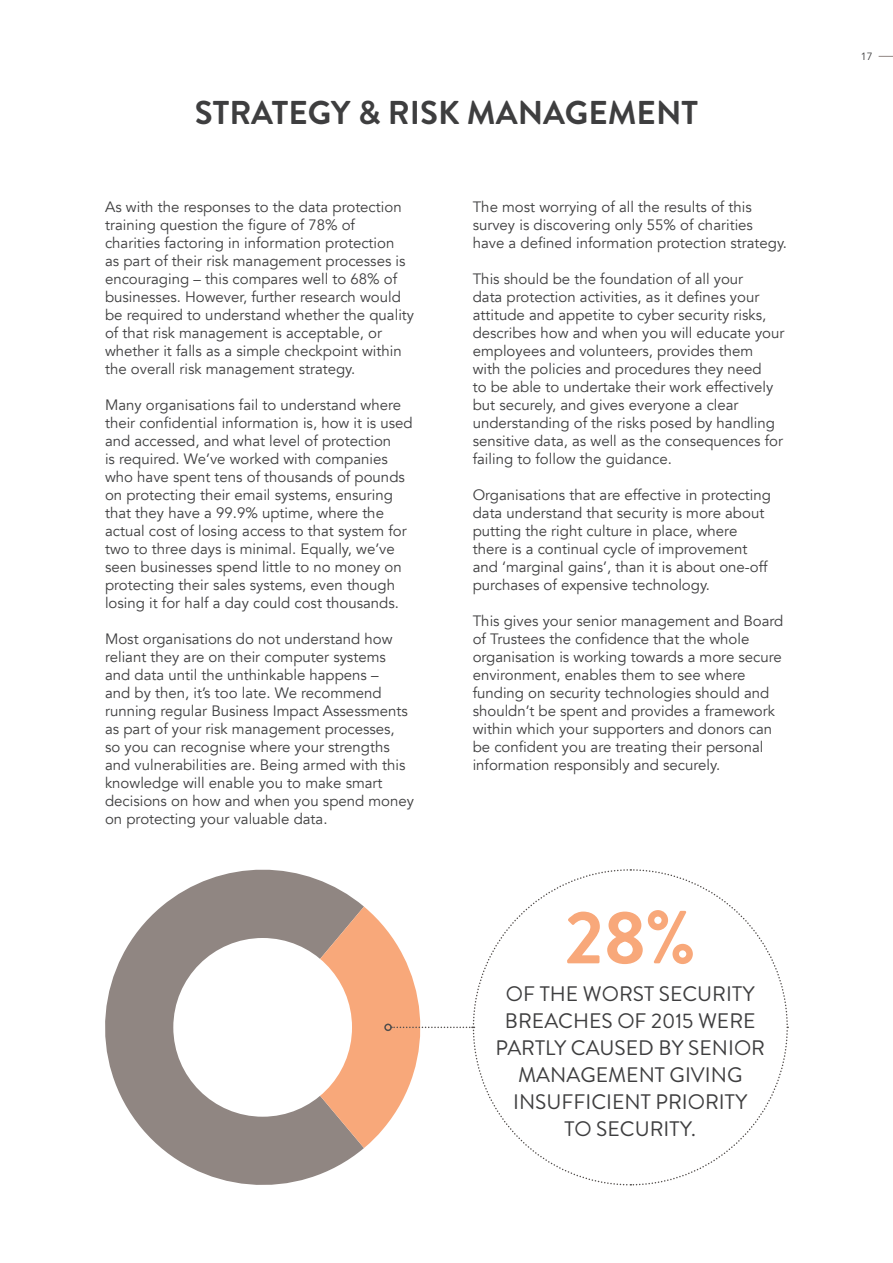
<style>
.page{position:relative;width:893px;height:1263px;background:#fff}
.page>*{position:absolute;margin:0;border:0;box-sizing:border-box;transform-origin:0 0}
.t1{font:700 75px "Brandon Grotesque";color:#f8a87a}
.t2{font:700 33px "Brandon Grotesque";color:#3e3e3f}
.t3{font:21px/27px "Brandon Grotesque";color:#3e3e3f;text-align:center}
.t4{font:15px/18px "Avenir";color:#3e3e3f}
.t5{font:10.5px "Avenir";color:#3e3e3f}
</style>
<div class="page">
<svg style="left:105px;top:869px;width:158px;height:316px;fill:#908682"></svg>
<svg style="left:879px;top:56px;width:14px;height:1px"></svg>
<div style="left:173px;top:938px;width:179px;height:179px;background:#fff;border-radius:50%"></div>
<svg style="left:263px;top:869px;width:526px;height:317px"></svg>
<h2 class="t2" style="left:195px;top:90px;width:505px">STRATEGY &amp; RISK MANAGEMENT</h2>
<p class="t4" style="left:105px;top:198px;width:311px">As with the responses to the data protection training question the figure of 78% of<br>charities factoring in information protection<br>as part of their risk management processes is encouraging – this compares well to 68% of businesses. However, further research would be required to understand whether the quality of that risk management is acceptable, or whether it falls as a simple checkpoint within the overall risk management strategy.</p>
<p class="t4" style="left:105px;top:396px;width:309px">Many organisations fail to understand where their confidential information is, how it is used and accessed, and what level of protection<br>is required. We’ve worked with companies who have spent tens of thousands of pounds on protecting their email systems, ensuring that they have a 99.9% uptime, where the actual cost of losing access to that system for two to three days is minimal. Equally, we’ve seen businesses spend little to no money on protecting their sales systems, even though losing it for half a day could cost thousands.</p>
<p class="t4" style="left:105px;top:630px;width:311px">Most organisations do not understand how reliant they are on their computer systems and data until the unthinkable happens –<br>and by then, it’s too late. We recommend running regular Business Impact Assessments as part of your risk management processes,<br>so you can recognise where your strengths and vulnerabilities are. Being armed with this knowledge will enable you to make smart decisions on how and when you spend money on protecting your valuable data.</p>
<p class="t4" style="left:473px;top:198px;width:316px">The most worrying of all the results of this survey is discovering only 55% of charities have a defined information protection strategy.</p>
<p class="t4" style="left:473px;top:270px;width:313px">This should be the foundation of all your<br>data protection activities, as it defines your attitude and appetite to cyber security risks, describes how and when you will educate your employees and volunteers, provides them with the policies and procedures they need<br>to be able to undertake their work effectively but securely, and gives everyone a clear understanding of the risks posed by handling sensitive data, as well as the consequences for failing to follow the guidance.</p>
<p class="t4" style="left:473px;top:486px;width:300px">Organisations that are effective in protecting data understand that security is more about putting the right culture in place, where there is a continual cycle of improvement and ‘marginal gains’, than it is about one-off purchases of expensive technology.</p>
<p class="t4" style="left:473px;top:612px;width:312px">This gives your senior management and Board of Trustees the confidence that the whole organisation is working towards a more secure environment, enables them to see where funding on security technologies should and shouldn’t be spent and provides a framework within which your supporters and donors can be confident you are treating their personal information responsibly and securely.</p>
<h1 class="t1" style="left:565px;top:885px;width:133px">28%</h1>
<h3 class="t3" style="left:495px;top:980px;width:271px">OF THE WORST SECURITY<br>BREACHES OF 2015 WERE<br>PARTLY CAUSED BY SENIOR<br>MANAGEMENT GIVING<br>INSUFFICIENT PRIORITY<br>TO SECURITY.</h3>
<p class="t5" style="left:861px;top:50px;width:13px">17</p>
</div>
